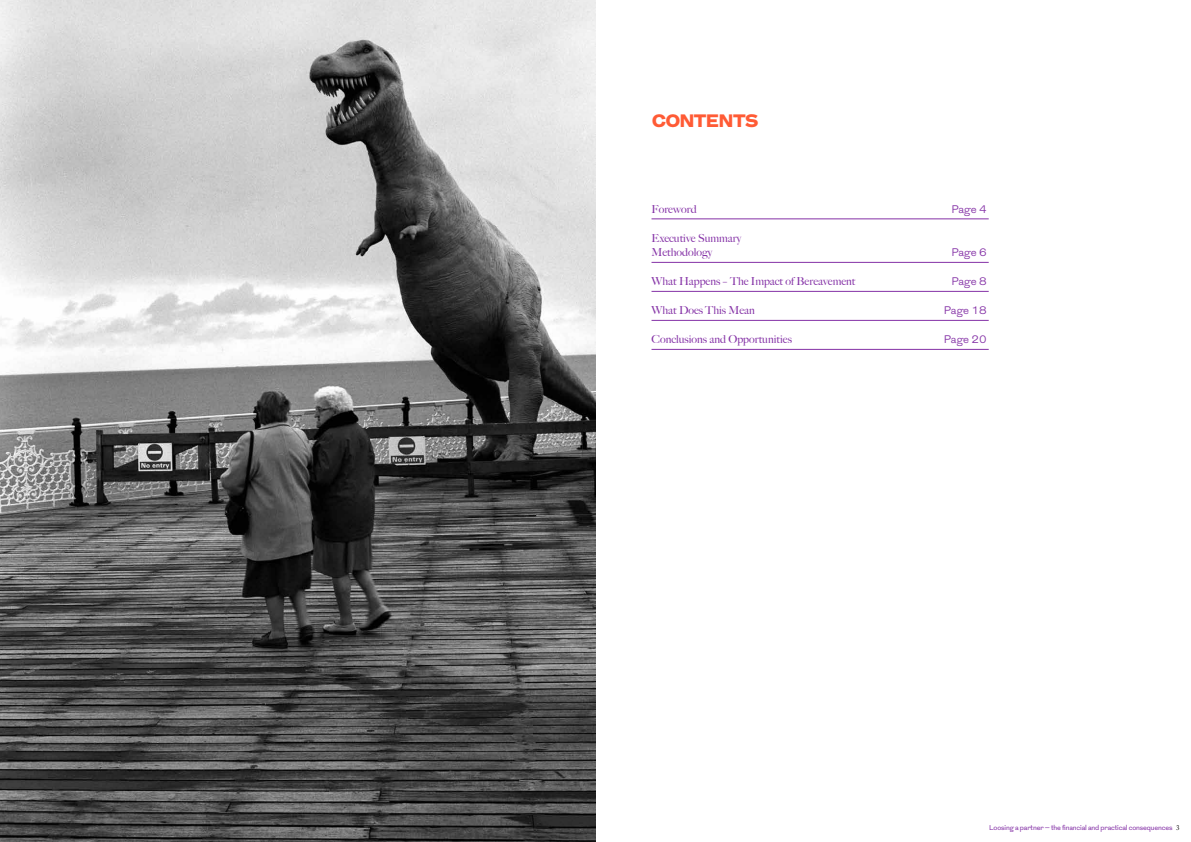
<style>
.page{position:relative;width:1191px;height:842px;background:#fff}
.page>*{position:absolute;margin:0;border:0;box-sizing:border-box;transform-origin:0 0}
.t1{font:900 18px "Grot";letter-spacing:-.02em;color:#ff5b35}
.t2{font:500 11px/14.5px "Big Caslon";color:#8431a6}
.t3{font:300 11px "Grot";color:#8431a6}
.t4{font:7px "Grot";letter-spacing:-.02em;color:#8431a6}
.s1{font-family:"Adobe Caslon";color:#000}
</style>
<div class="page">
<hr style="left:651px;top:219px;width:337px;height:1px;background:#8431a6">
<hr style="left:651px;top:262px;width:337px;height:1px;background:#8431a6">
<hr style="left:651px;top:291px;width:337px;height:1px;background:#8431a6">
<hr style="left:651px;top:320px;width:337px;height:1px;background:#8431a6">
<hr style="left:651px;top:349px;width:337px;height:1px;background:#8431a6">
<img style="left:0;top:0;width:595px;height:842px">
<h1 class="t1" style="left:652px;top:108px;width:107px">CONTENTS</h1>
<p class="t2" style="left:651px;top:201px;width:47px">Foreword</p>
<p class="t3" style="left:951px;top:202px;width:37px">Page 4</p>
<p class="t2" style="left:651px;top:230px;width:91px">Executive Summary<br>Methodology</p>
<p class="t3" style="left:951px;top:245px;width:37px">Page 6</p>
<p class="t2" style="left:651px;top:274px;width:205px">What Happens – The Impact of Bereavement</p>
<p class="t3" style="left:951px;top:274px;width:37px">Page 8</p>
<p class="t2" style="left:651px;top:303px;width:105px">What Does This Mean</p>
<p class="t3" style="left:943px;top:303px;width:44px">Page 18</p>
<p class="t2" style="left:651px;top:332px;width:142px">Conclusions and Opportunities</p>
<p class="t3" style="left:943px;top:332px;width:44px">Page 20</p>
<p class="t4" style="left:989px;top:823px;width:192px">Loosing a partner – the financial and practical consequences <span class="s1">3</span></p>
</div>
